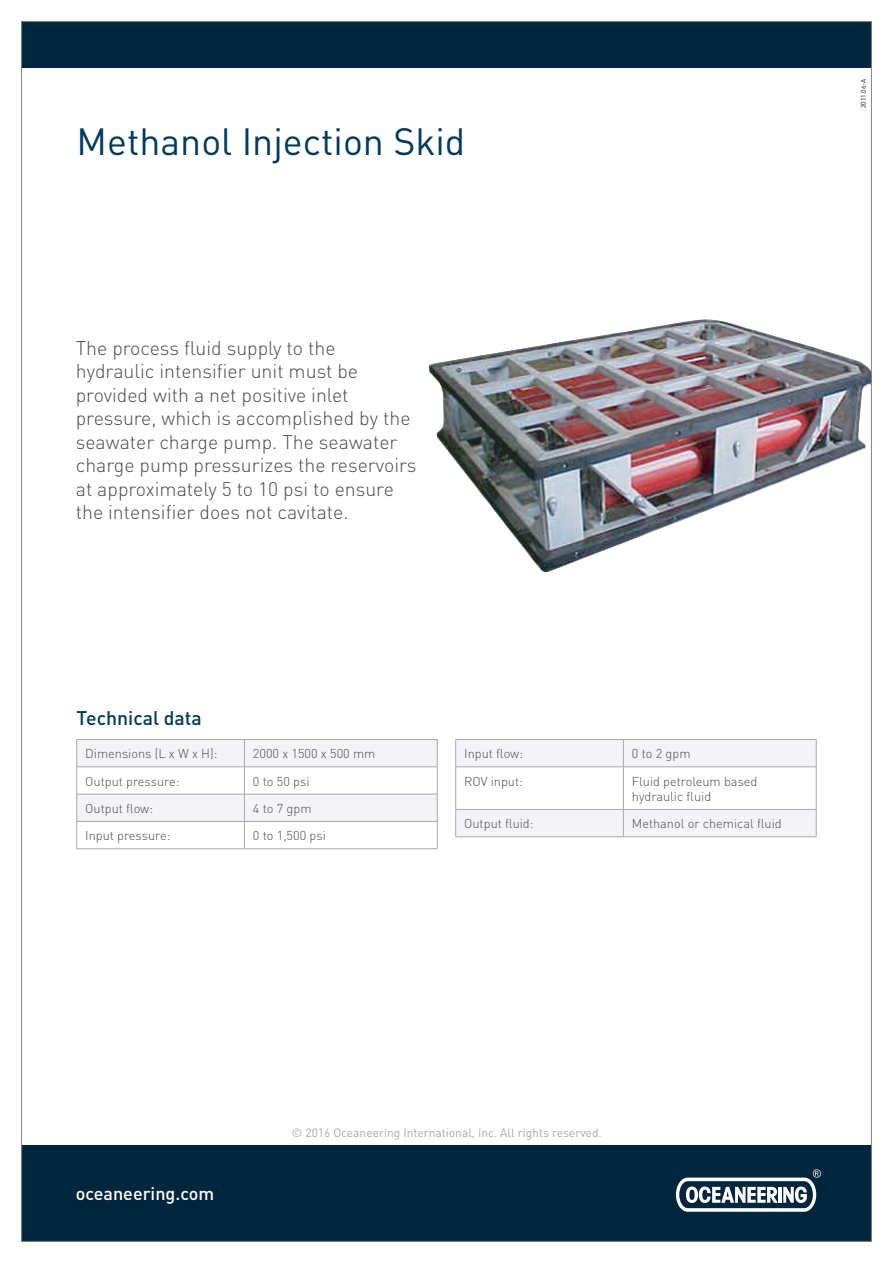
<style>
.page{position:relative;width:893px;height:1263px;background:#fff}
.page>*{position:absolute;margin:0;border:0;box-sizing:border-box;transform-origin:0 0}
.Heading{font:37.5px "DIN";color:#003a5d}
.Ingress{font:300 19.5px/23.4px "DIN";color:#4b4c4d}
.Ingress_features_tec{font:500 19.5px "DIN";color:#003a5d}
.Oceaneering_com__tag{font:500 18px "DIN";color:#fff}
.Table_-_Text{font:300 12.75px/15.3px "DIN";color:#4b4c4d}
.Copywrite{font:12px "DIN";color:#a8a9ad}
.t1{font:6.75px "DIN";color:#231f20}
</style>
<div class="page">
<div style="left:21px;top:22px;width:850px;height:46px;background:#00263e"></div>
<div style="left:21px;top:1145px;width:851px;height:97px;background:#00263e"></div>
<svg style="left:676px;top:1169px;width:145px;height:43px"></svg>
<hr style="left:779px;top:1187px;width:3px;height:16px;background:#fff">
<svg style="left:76px;top:739px;width:362px;height:110px"></svg>
<svg style="left:455px;top:739px;width:362px;height:98px"></svg>
<img style="left:428px;top:320px;width:442px;height:253px">
<p class="Heading" style="left:77px;top:117px;width:390px">Methanol Injection Skid</p>
<p class="Ingress" style="left:76px;top:336px;width:342px">The process fluid supply to the hydraulic intensifier unit must be provided with a net positive inlet pressure, which is accomplished by the seawater charge pump. The seawater charge pump pressurizes the reservoirs at approximately 5 to 10 psi to ensure the intensifier does not cavitate.</p>
<p class="Ingress_features_tec" style="left:77px;top:705px;width:127px">Technical data</p>
<p class="Table_-_Text" style="left:85px;top:746px;width:134px">Dimensions (L x W x H):</p>
<p class="Table_-_Text" style="left:253px;top:746px;width:124px">2000 x 1500 x 500 mm</p>
<p class="Table_-_Text" style="left:85px;top:773px;width:96px">Output pressure:</p>
<p class="Table_-_Text" style="left:253px;top:773px;width:58px">0 to 50 psi</p>
<p class="Table_-_Text" style="left:85px;top:800px;width:69px">Output flow:</p>
<p class="Table_-_Text" style="left:253px;top:800px;width:60px">4 to 7 gpm</p>
<p class="Table_-_Text" style="left:85px;top:828px;width:87px">Input pressure:</p>
<p class="Table_-_Text" style="left:253px;top:828px;width:74px">0 to 1,500 psi</p>
<p class="Table_-_Text" style="left:464px;top:746px;width:60px">Input flow:</p>
<p class="Table_-_Text" style="left:632px;top:746px;width:60px">0 to 2 gpm</p>
<p class="Table_-_Text" style="left:464px;top:773px;width:60px">ROV input:</p>
<p class="Table_-_Text" style="left:632px;top:773px;width:127px">Fluid petroleum based hydraulic fluid</p>
<p class="Table_-_Text" style="left:464px;top:816px;width:71px">Output fluid:</p>
<p class="Table_-_Text" style="left:632px;top:816px;width:151px">Methanol or chemical fluid</p>
<p class="t1" style="left:859px;top:108px;width:31px;rotate:-90deg">2011.06-A</p>
<p class="Oceaneering_com__tag" style="left:76px;top:1182px;width:140px">oceaneering.com</p>
<p class="Copywrite" style="left:292px;top:1124px;width:311px">© 2016 Oceaneering International, Inc. All rights reserved.</p>
</div>
